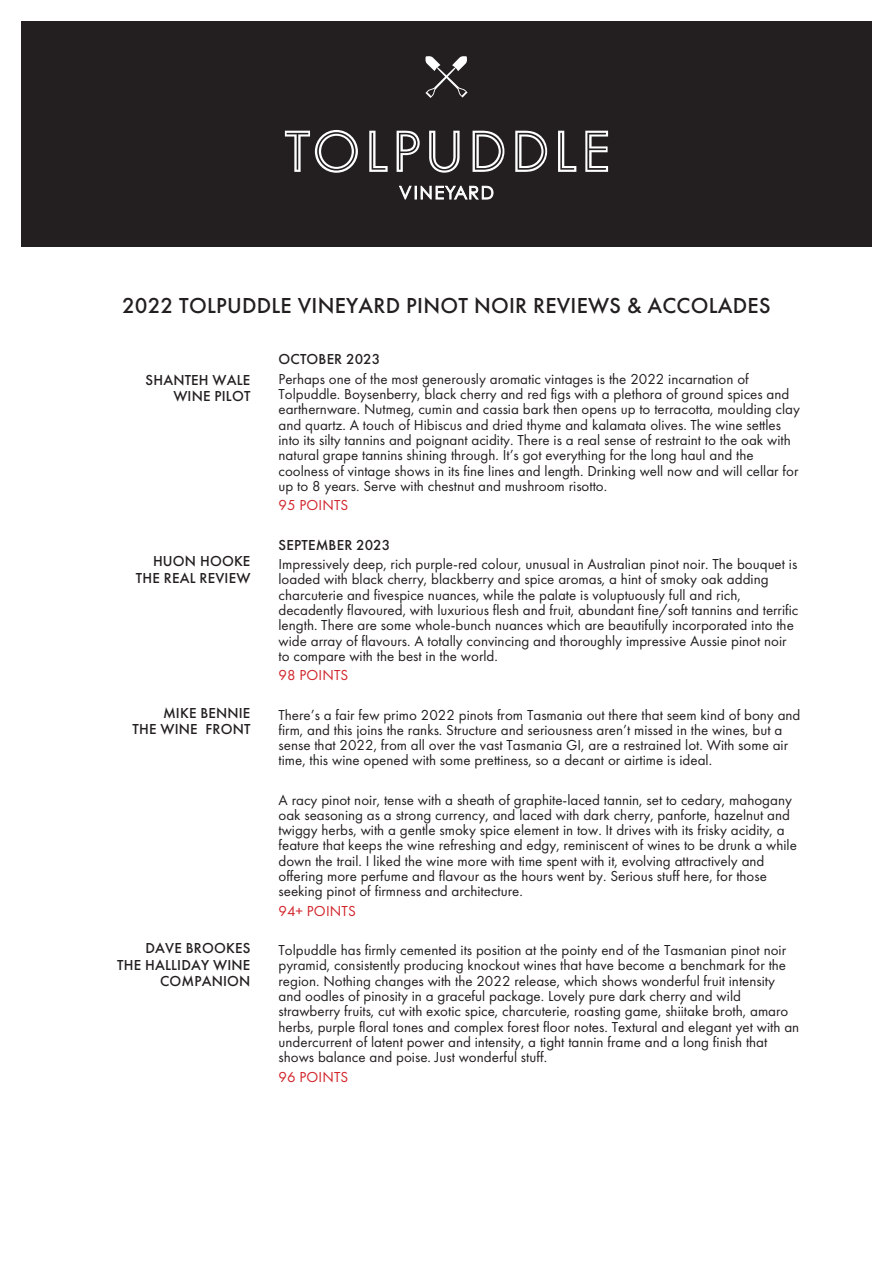
<style>
.page{position:relative;width:893px;height:1263px;background:#fff}
.page>*{position:absolute;margin:0;border:0;box-sizing:border-box;transform-origin:0 0}
.t1{font:500 22.5px "Futura PT";letter-spacing:.01em;color:#231f20}
.t2{font:15px/15.3px "Futura PT";color:#231f20}
.t3{font:500 15px/16.5px "Futura PT";letter-spacing:.01em;color:#231f20;text-align:right}
.t4{font:15px "Futura PT";letter-spacing:.01em;color:#d1232a}
</style>
<div class="page">
<div style="left:21px;top:21px;width:851px;height:226px;background:#231f20"></div>
<svg style="left:425px;top:56px;width:43px;height:42px"></svg>
<svg style="left:399px;top:186px;width:94px;height:13px"></svg>
<svg style="left:369px;top:131px;width:19px;height:41px"></svg>
<svg style="left:558px;top:131px;width:18px;height:41px"></svg>
<svg style="left:585px;top:131px;width:23px;height:41px"></svg>
<svg style="left:397px;top:131px;width:23px;height:41px"></svg>
<svg style="left:429px;top:131px;width:31px;height:42px"></svg>
<svg style="left:285px;top:130px;width:73px;height:43px"></svg>
<svg style="left:473px;top:131px;width:31px;height:41px"></svg>
<svg style="left:515px;top:131px;width:32px;height:41px"></svg>
<p class="t1" style="left:122px;top:292px;width:650px">2022 TOLPUDDLE VINEYARD PINOT NOIR REVIEWS &amp; ACCOLADES</p>
<p class="t3" style="left:146px;top:371px;width:106px">SHANTEH WALE</p>
<p class="t3" style="left:173px;top:388px;width:79px">WINE PILOT</p>
<p class="t3" style="left:153px;top:553px;width:99px">HUON HOOKE</p>
<p class="t3" style="left:136px;top:569px;width:116px">THE REAL REVIEW</p>
<p class="t3" style="left:163px;top:704px;width:89px">MIKE BENNIE</p>
<p class="t3" style="left:133px;top:721px;width:119px">THE WINE FRONT</p>
<p class="t3" style="left:145px;top:940px;width:106px">DAVE BROOKES</p>
<p class="t3" style="left:117px;top:956px;width:135px">THE HALLIDAY WINE<br>COMPANION</p>
<p class="t3" style="left:279px;top:351px;width:103px">OCTOBER 2023</p>
<p class="t2" style="left:279px;top:371px;width:523px">Perhaps one of the most generously aromatic vintages is the 2022 incarnation of Tolpuddle. Boysenberry, black cherry and red figs with a plethora of ground spices and earthernware. Nutmeg, cumin and cassia bark then opens up to terracotta, moulding clay and quartz. A touch of Hibiscus and dried thyme and kalamata olives. The wine settles into its silty tannins and poignant acidity. There is a real sense of restraint to the oak with natural grape tannins shining through. It’s got everything for the long haul and the coolness of vintage shows in its fine lines and length. Drinking well now and will cellar for up to 8 years. Serve with chestnut and mushroom risotto.</p>
<p class="t4" style="left:279px;top:496px;width:71px">95 POINTS</p>
<p class="t3" style="left:279px;top:536px;width:113px">SEPTEMBER 2023</p>
<p class="t2" style="left:279px;top:556px;width:521px">Impressively deep, rich purple-red colour, unusual in Australian pinot noir. The bouquet is loaded with black cherry, blackberry and spice aromas, a hint of smoky oak adding charcuterie and fivespice nuances, while the palate is voluptuously full and rich, decadently flavoured, with luxurious flesh and fruit, abundant fine/soft tannins and terrific length. There are some whole-bunch nuances which are beautifully incorporated into the wide array of flavours. A totally convincing and thoroughly impressive Aussie pinot noir to compare with the best in the world.</p>
<p class="t4" style="left:279px;top:666px;width:71px">98 POINTS</p>
<p class="t2" style="left:279px;top:707px;width:523px">There’s a fair few primo 2022 pinots from Tasmania out there that seem kind of bony and firm, and this joins the ranks. Structure and seriousness aren’t missed in the wines, but a sense that 2022, from all over the vast Tasmania GI, are a restrained lot. With some air time, this wine opened with some prettiness, so a decant or airtime is ideal.</p>
<p class="t2" style="left:279px;top:792px;width:520px">A racy pinot noir, tense with a sheath of graphite-laced tannin, set to cedary, mahogany oak seasoning as a strong currency, and laced with dark cherry, panforte, hazelnut and twiggy herbs, with a gentle smoky spice element in tow. It drives with its frisky acidity, a feature that keeps the wine refreshing and edgy, reminiscent of wines to be drunk a while down the trail. I liked the wine more with time spent with it, evolving attractively and offering more perfume and flavour as the hours went by. Serious stuff here, for those seeking pinot of firmness and architecture.</p>
<p class="t4" style="left:279px;top:902px;width:79px">94+ POINTS</p>
<p class="t2" style="left:279px;top:942px;width:522px">Tolpuddle has firmly cemented its position at the pointy end of the Tasmanian pinot noir pyramid, consistently producing knockout wines that have become a benchmark for the region. Nothing changes with the 2022 release, which shows wonderful fruit intensity and oodles of pinosity in a graceful package. Lovely pure dark cherry and wild strawberry fruits, cut with exotic spice, charcuterie, roasting game, shiitake broth, amaro herbs, purple floral tones and complex forest floor notes. Textural and elegant yet with an undercurrent of latent power and intensity, a tight tannin frame and a long finish that shows balance and poise. Just wonderful stuff.</p>
<p class="t4" style="left:279px;top:1068px;width:71px">96 POINTS</p>
</div>
